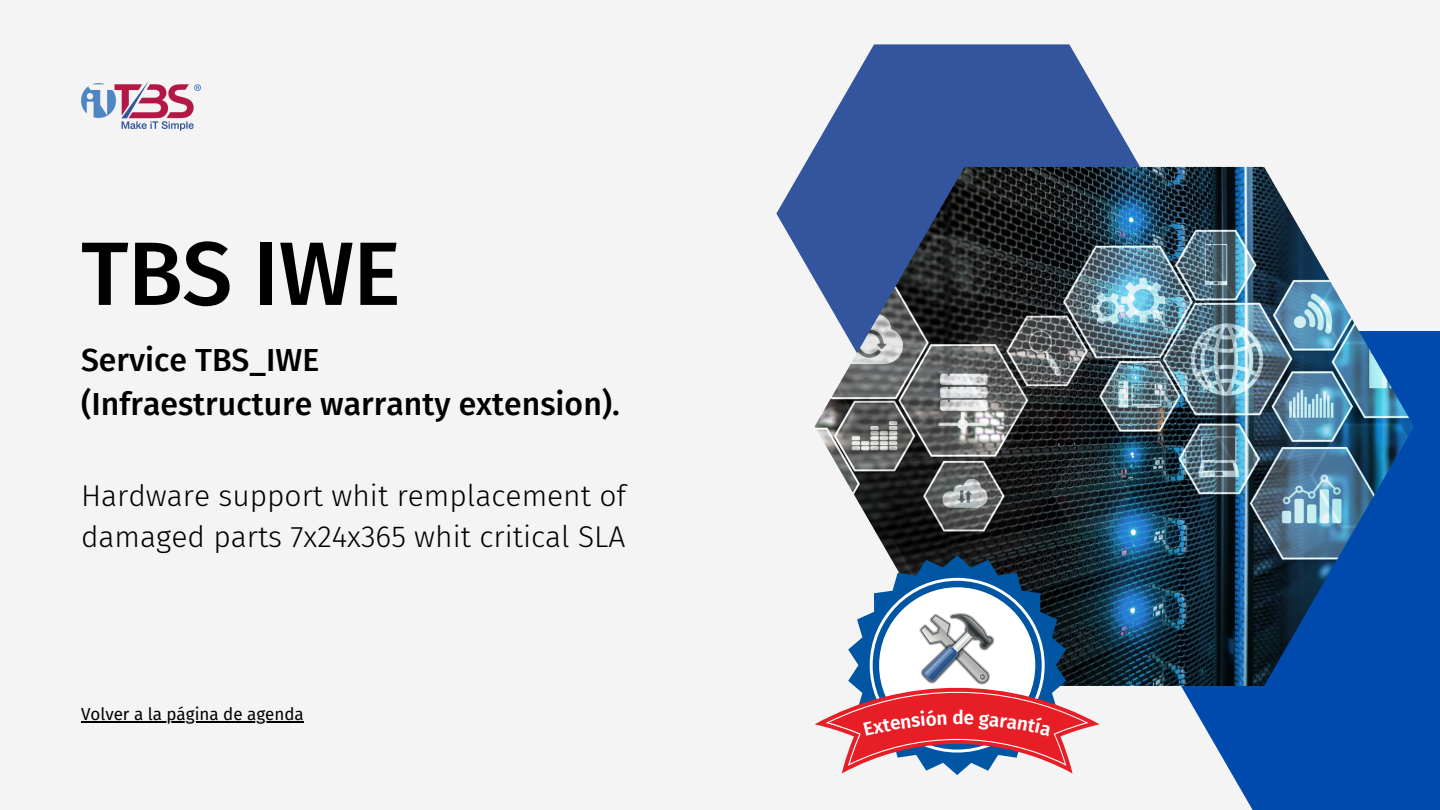
<style>
.page{position:relative;width:1440px;height:810px;background:#f4f4f4}
.page>*{position:absolute;margin:0;border:0;box-sizing:border-box;transform-origin:0 0}
.t1{font:500 90px "Fira Sans";letter-spacing:-.01em;color:#000}
.t2{font:500 32px/44.2px "Fira Sans";color:#000}
.t3{font:300 30px/41.2px "Fira Sans";color:#000}
.t4{font:600 19px "Fira Sans";color:#fff}
.t5{font:17px "Fira Sans";color:#000}
</style>
<div class="page">
<svg style="left:1181px;top:331px;width:259px;height:479px;background:#1a5cb4"></svg>
<svg style="left:776px;top:44px;width:391px;height:237px;fill:#33559e"></svg>
<img style="left:815px;top:167px;width:599px;height:519px">
<img style="left:81px;top:81px;width:119px;height:50px">
<svg style="left:848px;top:555px;width:218px;height:220px"></svg>
<hr style="left:81px;top:722px;width:223px;height:1px;background:#000">
<svg style="left:815px;top:578px;width:285px;height:195px"></svg>
<h1 class="t1" style="left:81px;top:221px;width:321px">TBS IWE</h1>
<p class="t2" style="left:81px;top:338px;width:540px">Service TBS_IWE<br>(Infraestructure warranty extension).</p>
<p class="t3" style="left:81px;top:475px;width:547px">Hardware support whit remplacement of damaged parts 7x24x365 whit critical SLA</p>
<p class="t5" style="left:81px;top:704px;width:224px">Volver a la página de agenda</p>
<p class="t4" style="left:952px;top:707px;width:13px">d</p>
</div>
